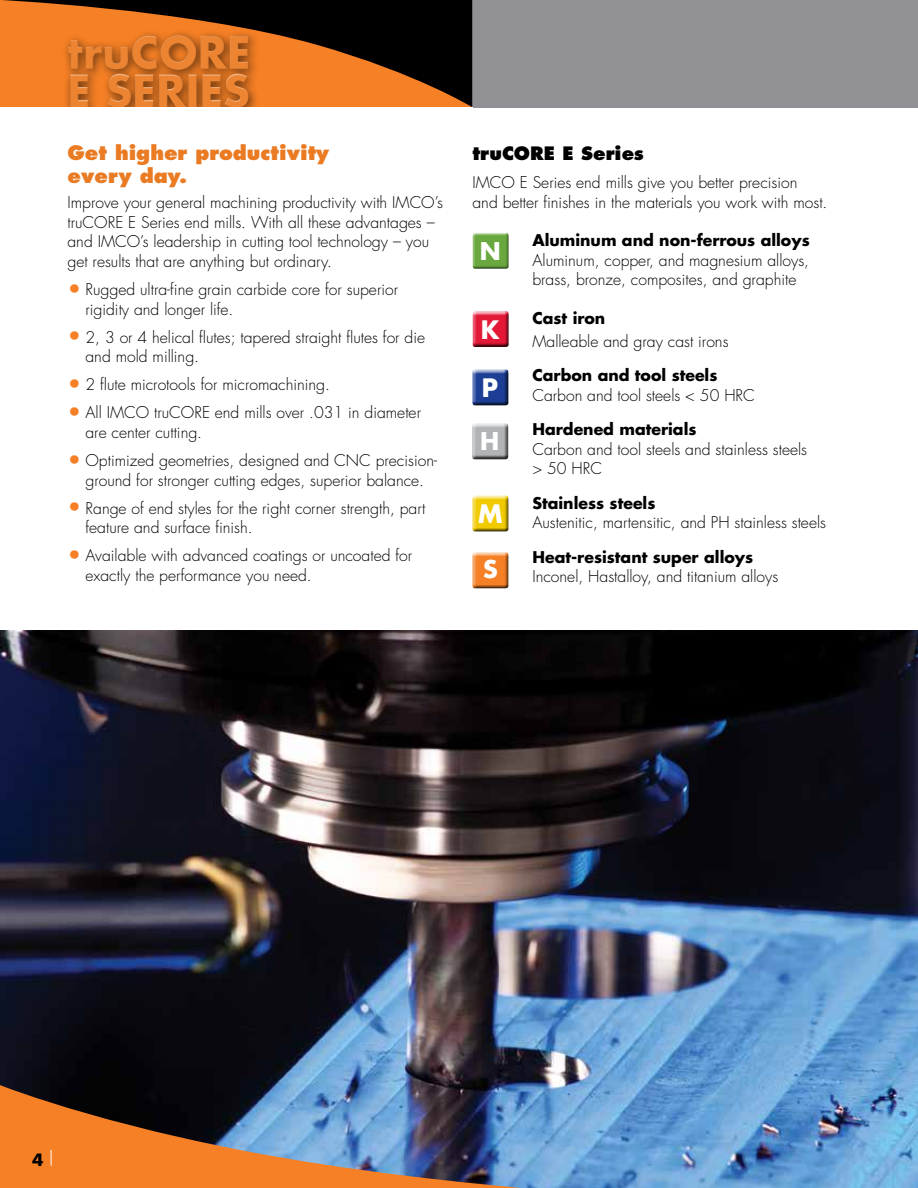
<style>
.page{position:relative;width:918px;height:1188px;background:#fff}
.page>*{position:absolute;margin:0;border:0;box-sizing:border-box;transform-origin:0 0}
.t1{font:700 43.2px/38px "Futura";color:#ec8432}
.t2{font:700 24.75px "Futura";color:#fff}
.t3{font:700 23.85px "Futura";color:#fff}
.t4{font:700 23.7px "Futura";color:#fff}
.t5{font:800 19.5px/22.5px "Futura";color:#ea7b23}
.t6{font:800 18px "Futura";color:#000}
.t7{font:700 16.5px "Futura";color:#000}
.t8{font:300 15.75px/19.5px "Futura";color:#000}
.t9{font:700 15.75px "Futura";color:#000}
.s1{font-size:22.5px;color:#f58025}
</style>
<div class="page">
<img style="left:0;top:630px;width:918px;height:558px">
<div style="left:472px;top:0;width:446px;height:107px;background:#919195"></div>
<svg style="left:0;top:0;width:472px;height:107px;background:#814313"></svg>
<svg style="left:0;top:1080px;width:718px;height:108px;background:#7c777d"></svg>
<div style="left:62px;top:29px;width:198px;height:90px;background:#000;opacity:.55"></div>
<div style="left:66px;top:34px;width:185px;height:74px;background:#fff;opacity:.85"></div>
<div style="left:66px;top:36px;width:185px;height:74px;background:#000;opacity:.95"></div>
<div style="left:0;top:107px;width:472px;height:25px;background:#fff"></div>
<svg style="left:51px;top:1150px;width:1px;height:16px"></svg>
<div style="left:470px;top:423px;width:39px;height:37px;background:#000;opacity:.75"></div>
<div style="left:471px;top:311px;width:38px;height:37px;background:#000;opacity:.75"></div>
<div style="left:471px;top:552px;width:38px;height:37px;background:#000;opacity:.75"></div>
<div style="left:471px;top:232px;width:38px;height:37px;background:#000;opacity:.55"></div>
<div style="left:479px;top:241px;width:23px;height:19px;background:#69a83e"></div>
<div style="left:470px;top:369px;width:39px;height:37px;background:#000;opacity:.75"></div>
<div style="left:471px;top:495px;width:38px;height:37px;background:#000;opacity:.75"></div>
<h1 class="t1" style="left:68px;top:33px;width:185px">truCORE<br>E SERIES</h1>
<p class="t5" style="left:68px;top:142px;width:263px">Get higher productivity every day.</p>
<p class="t8" style="left:68px;top:193px;width:377px">Improve your general machining productivity with IMCO’s truCORE E Series end mills. With all these advantages – and IMCO’s leadership in cutting tool technology – you get results that are anything but ordinary.</p>
<p class="t8" style="left:85px;top:280px;width:314px;text-indent:-18px"><span class="s1">•</span> Rugged ultra-fine grain carbide core for superior rigidity and longer life.</p>
<p class="t8" style="left:85px;top:327px;width:341px;text-indent:-18px"><span class="s1">•</span> 2, 3 or 4 helical flutes; tapered straight flutes for die and mold milling.</p>
<p class="t8" style="left:68px;top:375px;width:264px"><span class="s1">•</span> 2 flute microtools for micromachining.</p>
<p class="t8" style="left:85px;top:403px;width:337px;text-indent:-18px"><span class="s1">•</span> All IMCO truCORE end mills over .031 in diameter are center cutting.</p>
<p class="t8" style="left:68px;top:451px;width:371px;text-align:center"><span class="s1">•</span> Optimized geometries, designed and CNC precision&shy;ground for stronger cutting edges, superior balance.</p>
<p class="t8" style="left:85px;top:498px;width:341px;text-indent:-18px"><span class="s1">•</span> Range of end styles for the right corner strength, part feature and surface finish.</p>
<p class="t8" style="left:85px;top:546px;width:328px;text-indent:-18px"><span class="s1">•</span> Available with advanced coatings or uncoated for exactly the performance you need.</p>
<p class="t6" style="left:472px;top:142px;width:173px">truCORE E Series</p>
<p class="t8" style="left:472px;top:173px;width:357px">IMCO E Series end mills give you better precision<br>and better finishes in the materials you work with most.</p>
<h3 class="t4" style="left:480px;top:234px;width:22px">N</h3>
<h2 class="t2" style="left:481px;top:312px;width:20px">K</h2>
<h2 class="t2" style="left:482px;top:370px;width:18px">P</h2>
<h3 class="t3" style="left:480px;top:425px;width:21px">H</h3>
<h2 class="t2" style="left:478px;top:497px;width:26px">M</h2>
<h3 class="t3" style="left:483px;top:553px;width:16px">S</h3>
<p class="t9" style="left:532px;top:229px;width:279px">Aluminum and non-ferrous alloys</p>
<p class="t8" style="left:532px;top:251px;width:278px">Aluminum, copper, and magnesium alloys, brass, bronze, composites, and graphite</p>
<p class="t9" style="left:532px;top:307px;width:74px">Cast iron</p>
<p class="t8" style="left:532px;top:331px;width:198px">Malleable and gray cast irons</p>
<p class="t9" style="left:532px;top:364px;width:187px">Carbon and tool steels</p>
<p class="t8" style="left:532px;top:385px;width:224px">Carbon and tool steels &lt; 50 HRC</p>
<p class="t9" style="left:532px;top:418px;width:166px">Hardened materials</p>
<p class="t8" style="left:532px;top:439px;width:276px">Carbon and tool steels and stainless steels &gt; 50 HRC</p>
<p class="t9" style="left:532px;top:492px;width:125px">Stainless steels</p>
<p class="t8" style="left:532px;top:513px;width:295px">Austenitic, martensitic, and PH stainless steels</p>
<p class="t9" style="left:532px;top:546px;width:222px">Heat-resistant super alloys</p>
<p class="t8" style="left:532px;top:567px;width:247px">Inconel, Hastalloy, and titanium alloys</p>
<p class="t7" style="left:32px;top:1148px;width:13px">4</p>
</div>
